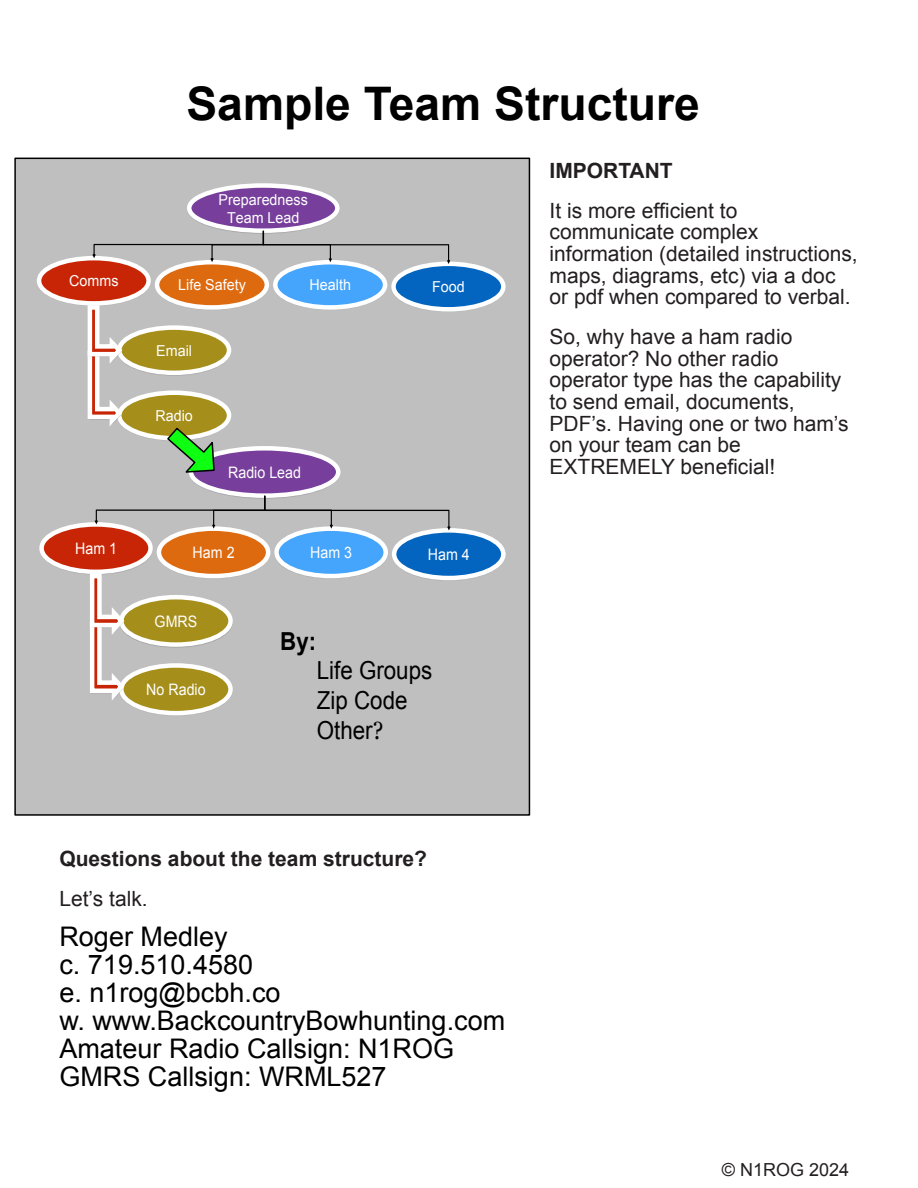
<style>
.page{position:relative;width:918px;height:1188px;background:#fff}
.page>*{position:absolute;margin:0;border:0;box-sizing:border-box;transform-origin:0 0}
.t1{font:700 46.35px "Arial";color:#000}
.t2{font:27px/27.9px "Arial";color:#000}
.t3{font:24.75px/29.8px "Arial";color:#000;scale:.9 1}
.t4{font:700 24.75px "Arial";color:#000;scale:.9 1}
.t5{font:21px/21.8px "Arial";color:#231f20}
.t6{font:700 21px "Arial";color:#231f20}
.t7{font:18px "Arial";color:#231f20}
.t8{font:15.75px "Arial";color:#fff;scale:.9 1}
.t9{font:15px/18.3px "Arial";color:#fff;text-align:center;scale:.95 1}
.s1{font-family:"Georgia"}
</style>
<div class="page">
<div style="left:14px;top:158px;width:516px;height:658px;background:#bfbfbf;border:2px solid #000"></div>
<img style="left:189px;top:446px;width:152px;height:50px">
<div style="left:189px;top:446px;width:151px;height:52px;background:#773f9b;border:4px solid #fff;border-radius:50%"></div>
<img style="left:48px;top:522px;width:105px;height:52px">
<svg style="left:39px;top:522px;width:114px;height:52px;background:#d3533b"></svg>
<img style="left:392px;top:528px;width:105px;height:52px">
<svg style="left:392px;top:528px;width:114px;height:52px;background:#3d88ce"></svg>
<img style="left:283px;top:548px;width:105px;height:30px">
<svg style="left:274px;top:526px;width:114px;height:52px;background:#6bb6fc"></svg>
<img style="left:156px;top:531px;width:115px;height:47px">
<svg style="left:157px;top:526px;width:113px;height:52px;background:#e48840"></svg>
<img style="left:127px;top:595px;width:106px;height:53px">
<svg style="left:119px;top:595px;width:114px;height:52px;background:#b9a74e"></svg>
<img style="left:128px;top:664px;width:105px;height:52px">
<svg style="left:119px;top:663px;width:114px;height:52px;background:#b8a74d"></svg>
<svg style="left:95px;top:496px;width:356px;height:35px"></svg>
<svg style="left:88px;top:572px;width:39px;height:131px"></svg>
<img style="left:187px;top:190px;width:151px;height:36px">
<img style="left:208px;top:184px;width:109px;height:47px">
<svg style="left:187px;top:183px;width:153px;height:50px;background:#966bb1"></svg>
<img style="left:37px;top:256px;width:114px;height:40px">
<svg style="left:37px;top:256px;width:114px;height:50px;background:#d3533b"></svg>
<img style="left:391px;top:262px;width:113px;height:22px">
<svg style="left:391px;top:262px;width:115px;height:50px;background:#418ace"></svg>
<img style="left:273px;top:264px;width:115px;height:40px">
<svg style="left:273px;top:260px;width:114px;height:50px;background:#6eb7fb"></svg>
<img style="left:154px;top:264px;width:115px;height:36px">
<svg style="left:155px;top:260px;width:114px;height:50px;background:#e48b45"></svg>
<img style="left:125px;top:326px;width:107px;height:50px">
<svg style="left:117px;top:325px;width:114px;height:50px;background:#b9a850"></svg>
<img style="left:125px;top:400px;width:107px;height:40px">
<svg style="left:117px;top:390px;width:114px;height:50px;background:#b7a54a"></svg>
<svg style="left:92px;top:231px;width:358px;height:33px"></svg>
<svg style="left:85px;top:303px;width:40px;height:125px"></svg>
<svg style="left:166px;top:426px;width:50px;height:48px"></svg>
<h1 class="t1" style="left:186px;top:87px;width:515px">Sample Team Structure</h1>
<p class="t9" style="left:219px;top:192px;width:95px">Preparedness<br>Team Lead</p>
<p class="t9" style="left:69px;top:273px;width:53px">Comms</p>
<p class="t9" style="left:178px;top:277px;width:73px">Life Safety</p>
<p class="t9" style="left:310px;top:277px;width:45px">Health</p>
<p class="t9" style="left:432px;top:279px;width:36px">Food</p>
<p class="t9" style="left:156px;top:343px;width:39px">Email</p>
<p class="t9" style="left:155px;top:408px;width:41px">Radio</p>
<p class="t8" style="left:228px;top:466px;width:83px">Radio Lead</p>
<p class="t8" style="left:75px;top:542px;width:48px">Ham 1</p>
<p class="t8" style="left:193px;top:547px;width:48px">Ham 2</p>
<p class="t8" style="left:310px;top:547px;width:48px">Ham 3</p>
<p class="t8" style="left:428px;top:549px;width:48px">Ham 4</p>
<p class="t8" style="left:155px;top:615px;width:49px">GMRS</p>
<p class="t8" style="left:146px;top:684px;width:68px">No Radio</p>
<p class="t4" style="left:280px;top:632px;width:42px">By:</p>
<p class="t3" style="left:317px;top:658px;width:130px">Life Groups<br>Zip Code<br>Other<span class="s1">?</span></p>
<p class="t6" style="left:59px;top:851px;width:369px">Questions about the team structure?</p>
<p class="t5" style="left:59px;top:890px;width:90px">Let’s talk.</p>
<p class="t2" style="left:59px;top:925px;width:447px">Roger Medley<br>c. 719.510.4580<br>e. n1rog@bcbh.co<br>w. www.BackcountryBowhunting.com<br>Amateur Radio Callsign: N1ROG<br>GMRS Callsign: WRML527</p>
<p class="t6" style="left:550px;top:163px;width:125px">IMPORTANT</p>
<p class="t5" style="left:550px;top:201px;width:310px">It is more efficient to communicate complex information (detailed instructions, maps, diagrams, etc) via a doc or pdf when compared to verbal.</p>
<p class="t5" style="left:550px;top:328px;width:301px">So, why have a ham radio operator? No other radio operator type has the capability to send email, documents,<br>PDF’s. Having one or two ham’s on your team can be<br>EXTREMELY beneficial!</p>
<p class="t7" style="left:722px;top:1163px;width:129px">© N1ROG 2024</p>
</div>
